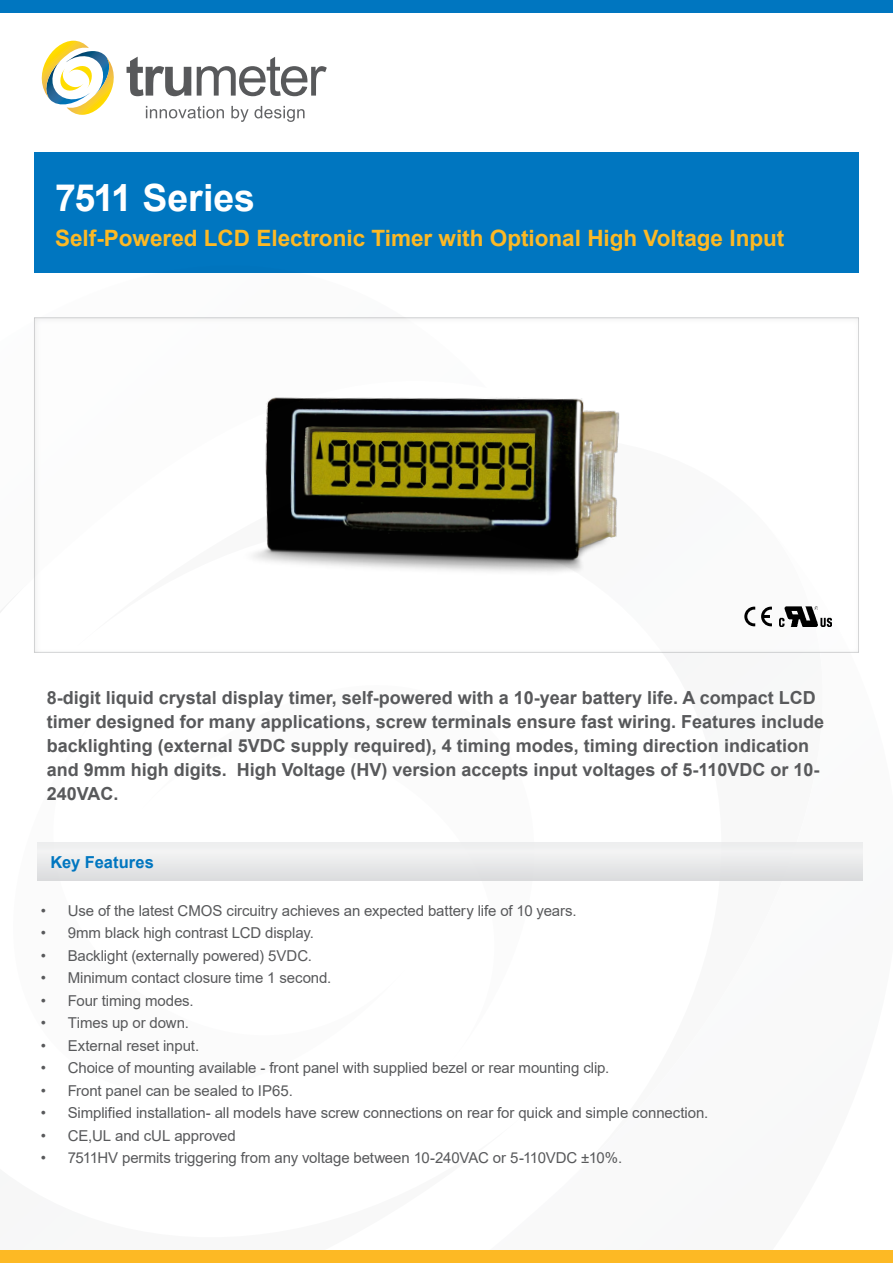
<style>
.page{position:relative;width:893px;height:1263px;background:#fff}
.page>*{position:absolute;margin:0;border:0;box-sizing:border-box;transform-origin:0 0}
.t1{font:700 37.5px "Arial";letter-spacing:-.005em;color:#fff}
.t2{font:700 22.5px "Arial";color:#fdb924}
.t3{font:700 18px/24px "Arial";color:#58595b}
.t4{font:700 16.5px "Arial";letter-spacing:.005em;color:#0076c0}
.t5{font:15px "Arial";letter-spacing:-.005em;color:#58595b}
</style>
<div class="page">
<div style="left:0;top:0;width:893px;height:12px;background:#0076c0"></div>
<div style="left:0;top:1250px;width:893px;height:13px;background:#fdb924"></div>
<div style="left:34px;top:153px;width:825px;height:120px;background:#0076c0"></div>
<div style="left:38px;top:842px;width:824px;height:38px;background:linear-gradient(to right,#e9eaeb,#e8e9ea)"></div>
<svg style="left:41px;top:41px;width:286px;height:81px"></svg>
<img style="left:253px;top:397px;width:367px;height:175px">
<svg style="left:761px;top:607px;width:11px;height:19px"></svg>
<svg style="left:744px;top:607px;width:11px;height:19px"></svg>
<img style="left:780px;top:607px;width:51px;height:19px">
<h1 class="t1" style="left:55px;top:171px;width:201px">7511 Series</h1>
<h2 class="t2" style="left:55px;top:222px;width:731px">Self-Powered LCD Electronic Timer with Optional High Voltage Input</h2>
<p class="t3" style="left:47px;top:686px;width:779px">8-digit liquid crystal display timer, self-powered with a 10-year battery life. A compact LCD timer designed for many applications, screw terminals ensure fast wiring. Features include backlighting (external 5VDC supply required), 4 timing modes, timing direction indication and 9mm high digits. High Voltage (HV) version accepts input voltages of 5-110VDC or 10- 240VAC.</p>
<p class="t4" style="left:51px;top:850px;width:105px">Key Features</p>
<p class="t5" style="left:41px;top:900px;width:537px">• Use of the latest CMOS circuitry achieves an expected battery life of 10 years.</p>
<p class="t5" style="left:41px;top:922px;width:275px">• 9mm black high contrast LCD display.</p>
<p class="t5" style="left:41px;top:945px;width:273px">• Backlight (externally powered) 5VDC.</p>
<p class="t5" style="left:41px;top:967px;width:292px">• Minimum contact closure time 1 second.</p>
<p class="t5" style="left:41px;top:990px;width:155px">• Four timing modes.</p>
<p class="t5" style="left:41px;top:1012px;width:150px">• Times up or down.</p>
<p class="t5" style="left:41px;top:1035px;width:160px">• External reset input.</p>
<p class="t5" style="left:41px;top:1057px;width:570px">• Choice of mounting available - front panel with supplied bezel or rear mounting clip.</p>
<p class="t5" style="left:41px;top:1080px;width:254px">• Front panel can be sealed to IP65.</p>
<p class="t5" style="left:41px;top:1102px;width:669px">• Simplified installation- all models have screw connections on rear for quick and simple connection.</p>
<p class="t5" style="left:41px;top:1125px;width:197px">• CE,UL and cUL approved</p>
<p class="t5" style="left:41px;top:1147px;width:583px">• 7511HV permits triggering from any voltage between 10-240VAC or 5-110VDC ±10%.</p>
</div>
